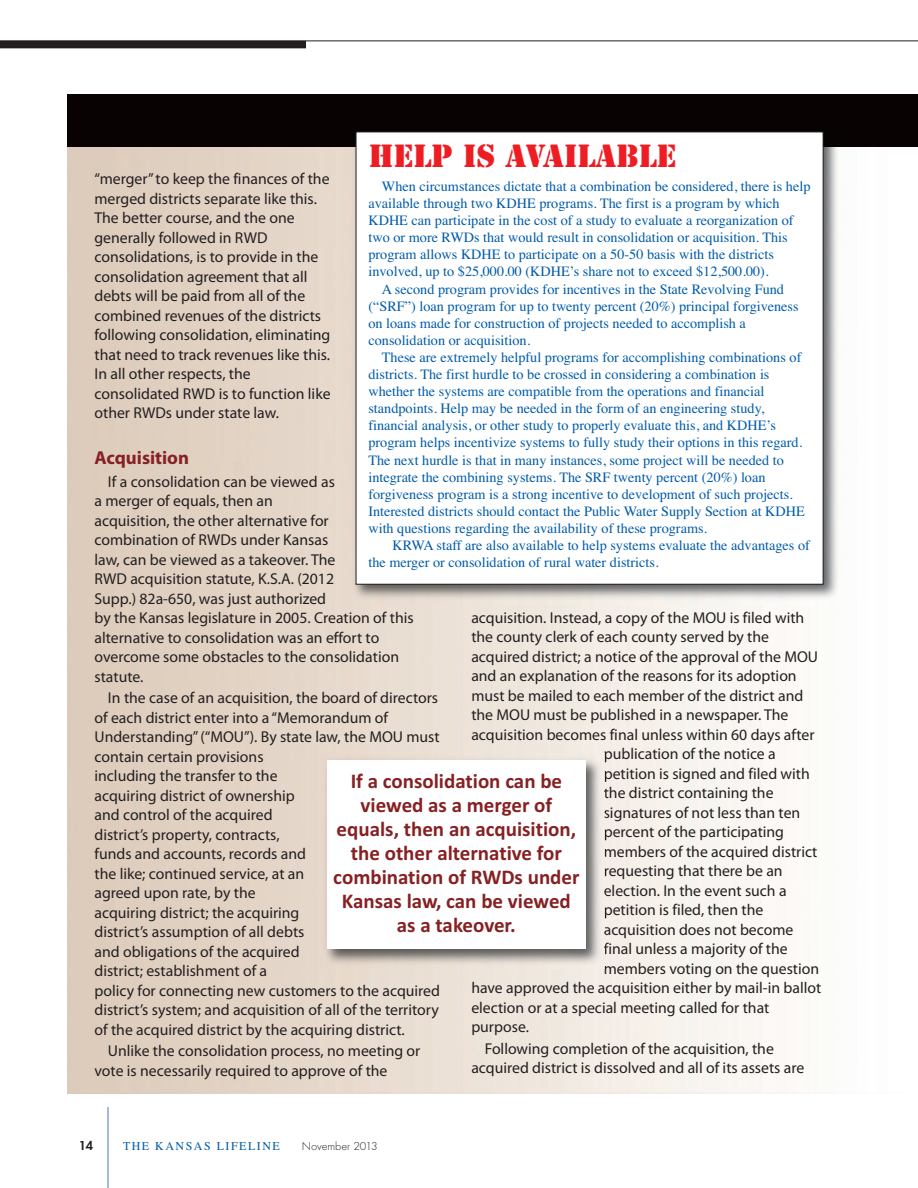
<style>
.page{position:relative;width:918px;height:1188px;background:#fff}
.page>*{position:absolute;margin:0;border:0;box-sizing:border-box;transform-origin:0 0}
.t1{font:30px "Stencil Std";color:#ee1d23}
.t2{font:700 21px/24px "Calibri";color:#862123;text-align:center}
.t3{font:700 18.75px "Myriad Pro";color:#862123}
.t4{font:15.75px/19.5px "Myriad Pro";color:#231f20}
.t5{font:14.25px "Times";color:#015ba9}
.t6{font:600 13.5px "Futura T";color:#231f20}
.t7{font:12px "Times";letter-spacing:.125em;color:#015ba9}
.t8{font:300 12px "Futura T";color:#231f20}
</style>
<div class="page">
<hr style="left:108px;top:1107px;width:1px;height:81px;background:#4975b9">
<hr style="left:0;top:40px;width:918px;height:1px;background:#231f20">
<div style="left:0;top:41px;width:306px;height:7px;background:#231f20"></div>
<img style="left:68px;top:147px;width:718px;height:945px">
<div style="left:68px;top:94px;width:850px;height:53px;background:#080302"></div>
<img style="left:349px;top:131px;width:489px;height:473px">
<div style="left:356px;top:132px;width:467px;height:452px;background:#fff"></div>
<img style="left:320px;top:754px;width:285px;height:214px">
<svg style="left:604px;top:768px;width:2px;height:30px"></svg>
<svg style="left:604px;top:806px;width:2px;height:51px"></svg>
<svg style="left:605px;top:865px;width:1px;height:14px"></svg>
<svg style="left:605px;top:904px;width:1px;height:14px"></svg>
<svg style="left:604px;top:924px;width:1px;height:30px"></svg>
<div style="left:327px;top:760px;width:259px;height:189px;background:#fff"></div>
<h1 class="t1" style="left:368px;top:139px;width:310px">HELP IS AVAILABLE</h1>
<p class="t5" style="left:382px;top:181px;width:430px">When circumstances dictate that a combination be considered, there is help</p>
<p class="t5" style="left:368px;top:198px;width:413px">available through two KDHE programs. The first is a program by which</p>
<p class="t5" style="left:368px;top:215px;width:427px">KDHE can participate in the cost of a study to evaluate a reorganization of</p>
<p class="t5" style="left:368px;top:233px;width:421px">two or more RWDs that would result in consolidation or acquisition. This</p>
<p class="t5" style="left:368px;top:250px;width:407px">program allows KDHE to participate on a 50-50 basis with the districts</p>
<p class="t5" style="left:368px;top:267px;width:402px">involved, up to $25,000.00 (KDHE’s share not to exceed $12,500.00).</p>
<p class="t5" style="left:382px;top:284px;width:404px">A second program provides for incentives in the State Revolving Fund</p>
<p class="t5" style="left:368px;top:301px;width:432px">(“SRF”) loan program for up to twenty percent (20%) principal forgiveness</p>
<p class="t5" style="left:368px;top:318px;width:379px">on loans made for construction of projects needed to accomplish a</p>
<p class="t5" style="left:368px;top:335px;width:163px">consolidation or acquisition.</p>
<p class="t5" style="left:382px;top:352px;width:421px">These are extremely helpful programs for accomplishing combinations of</p>
<p class="t5" style="left:368px;top:369px;width:403px">districts. The first hurdle to be crossed in considering a combination is</p>
<p class="t5" style="left:368px;top:386px;width:398px">whether the systems are compatible from the operations and financial</p>
<p class="t5" style="left:368px;top:404px;width:398px">standpoints. Help may be needed in the form of an engineering study,</p>
<p class="t5" style="left:368px;top:421px;width:409px">financial analysis, or other study to properly evaluate this, and KDHE’s</p>
<p class="t5" style="left:368px;top:438px;width:435px">program helps incentivize systems to fully study their options in this regard.</p>
<p class="t5" style="left:368px;top:455px;width:417px">The next hurdle is that in many instances, some project will be needed to</p>
<p class="t5" style="left:368px;top:472px;width:399px">integrate the combining systems. The SRF twenty percent (20%) loan</p>
<p class="t5" style="left:368px;top:489px;width:426px">forgiveness program is a strong incentive to development of such projects.</p>
<p class="t5" style="left:368px;top:506px;width:438px">Interested districts should contact the Public Water Supply Section at KDHE</p>
<p class="t5" style="left:368px;top:523px;width:340px">with questions regarding the availability of these programs.</p>
<p class="t5" style="left:393px;top:540px;width:419px">KRWA staff are also available to help systems evaluate the advantages of</p>
<p class="t5" style="left:368px;top:557px;width:292px">the merger or consolidation of rural water districts.</p>
<p class="t4" style="left:94px;top:171px;width:238px">“merger” to keep the finances of the merged districts separate like this.<br>The better course, and the one generally followed in RWD consolidations, is to provide in the consolidation agreement that all debts will be paid from all of the combined revenues of the districts following consolidation, eliminating that need to track revenues like this.<br>In all other respects, the consolidated RWD is to function like other RWDs under state law.</p>
<p class="t3" style="left:94px;top:447px;width:96px">Acquisition</p>
<p class="t4" style="left:95px;top:473px;width:321px;text-indent:13px">If a consolidation can be viewed as<br>a merger of equals, then an<br>acquisition, the other alternative for combination of RWDs under Kansas<br>law, can be viewed as a takeover. The<br>RWD acquisition statute, K.S.A. (2012<br>Supp.) 82a-650, was just authorized<br>by the Kansas legislature in 2005. Creation of this alternative to consolidation was an effort to overcome some obstacles to the consolidation statute.</p>
<p class="t4" style="left:95px;top:690px;width:347px;text-indent:13px">In the case of an acquisition, the board of directors of each district enter into a “Memorandum of Understanding” (“MOU”). By state law, the MOU must contain certain provisions<br>including the transfer to the<br>acquiring district of ownership<br>and control of the acquired<br>district’s property, contracts,<br>funds and accounts, records and<br>the like; continued service, at an<br>agreed upon rate, by the<br>acquiring district; the acquiring<br>district’s assumption of all debts<br>and obligations of the acquired<br>district; establishment of a<br>policy for connecting new customers to the acquired district’s system; and acquisition of all of the territory of the acquired district by the acquiring district.</p>
<p class="t4" style="left:95px;top:1043px;width:327px;text-indent:13px">Unlike the consolidation process, no meeting or vote is necessarily required to approve of the</p>
<p class="t4" style="left:471px;top:609px;width:334px">acquisition. Instead, a copy of the MOU is filed with</p>
<p class="t4" style="left:471px;top:628px;width:299px">the county clerk of each county served by the</p>
<p class="t4" style="left:471px;top:648px;width:348px">acquired district; a notice of the approval of the MOU</p>
<p class="t4" style="left:471px;top:667px;width:327px">and an explanation of the reasons for its adoption</p>
<p class="t4" style="left:471px;top:687px;width:333px">must be mailed to each member of the district and</p>
<p class="t4" style="left:471px;top:706px;width:319px">the MOU must be published in a newspaper. The</p>
<p class="t4" style="left:471px;top:726px;width:345px">acquisition becomes final unless within 60 days after</p>
<p class="t4" style="left:604px;top:745px;width:174px">publication of the notice a</p>
<p class="t4" style="left:604px;top:765px;width:208px">petition is signed and filed with</p>
<p class="t4" style="left:604px;top:784px;width:171px">the district containing the</p>
<p class="t4" style="left:604px;top:804px;width:198px">signatures of not less than ten</p>
<p class="t4" style="left:604px;top:823px;width:182px">percent of the participating</p>
<p class="t4" style="left:604px;top:843px;width:215px">members of the acquired district</p>
<p class="t4" style="left:604px;top:862px;width:180px">requesting that there be an</p>
<p class="t4" style="left:604px;top:882px;width:184px">election. In the event such a</p>
<p class="t4" style="left:604px;top:901px;width:161px">petition is filed, then the</p>
<p class="t4" style="left:604px;top:921px;width:191px">acquisition does not become</p>
<p class="t4" style="left:604px;top:940px;width:186px">final unless a majority of the</p>
<p class="t4" style="left:604px;top:960px;width:217px">members voting on the question</p>
<p class="t4" style="left:471px;top:979px;width:352px">have approved the acquisition either by mail-in ballot</p>
<p class="t4" style="left:471px;top:999px;width:300px">election or at a special meeting called for that</p>
<p class="t4" style="left:471px;top:1018px;width:59px">purpose.</p>
<p class="t4" style="left:471px;top:1040px;width:335px;text-indent:13px">Following completion of the acquisition, the acquired district is dissolved and all of its assets are</p>
<h2 class="t2" style="left:333px;top:771px;width:248px">If a consolidation can be viewed as a merger of equals, then an acquisition, the other alternative for combination of RWDs under<br>Kansas law, can be viewed as a takeover.</h2>
<p class="t6" style="left:79px;top:1140px;width:16px">14</p>
<p class="t7" style="left:123px;top:1142px;width:158px">THE KANSAS LIFELINE</p>
<p class="t8" style="left:302px;top:1141px;width:78px">November 2013</p>
</div>
